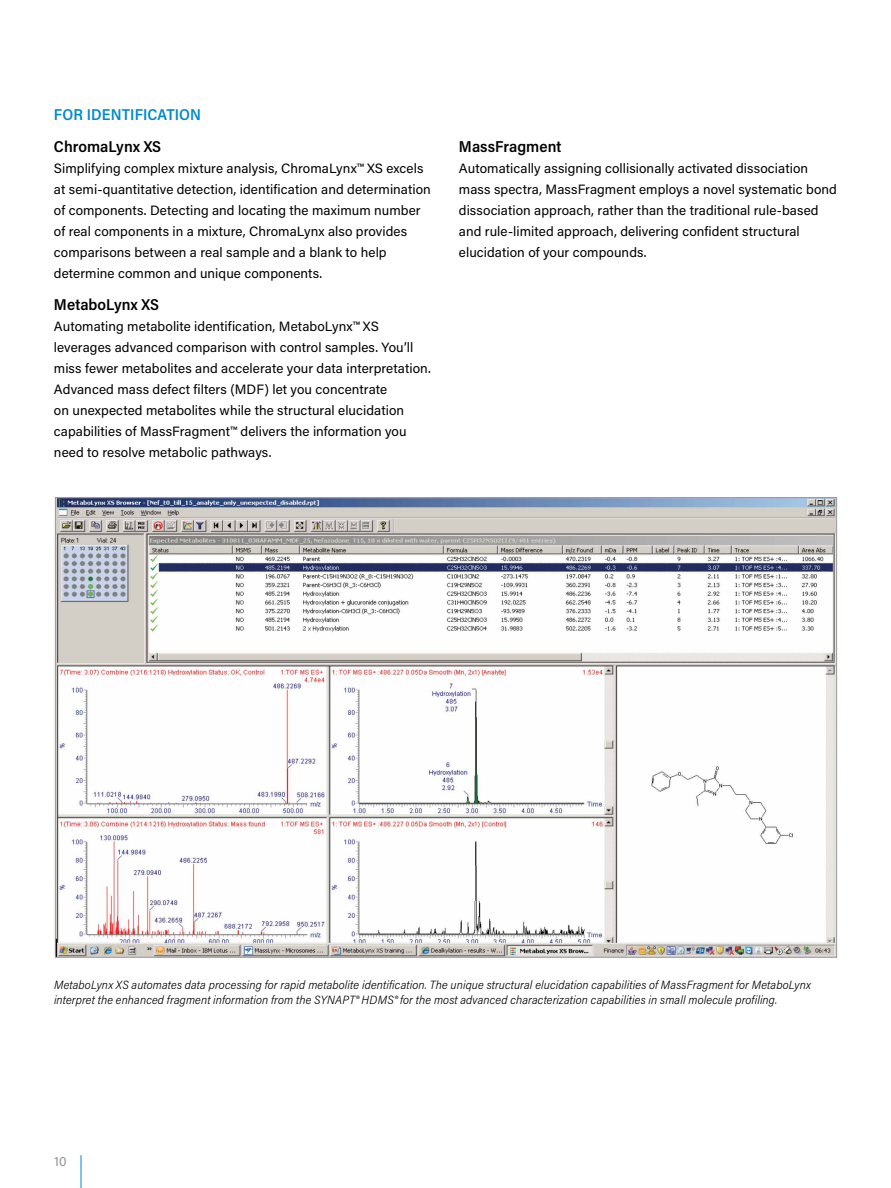
<style>
.page{position:relative;width:891px;height:1188px;background:#fff}
.page>*{position:absolute;margin:0;border:0;box-sizing:border-box;transform-origin:0 0}
.t1{font:600 15.75px "Acumin Pro Semi Cond";color:#000}
.t2{font:600 15.75px "Acumin Pro Semi Cond";letter-spacing:.005em;color:#008ace}
.t3{font:13.5px/21px "Acumin Pro";letter-spacing:.005em;color:#000}
.t4{font:13.5px "Acumin Pro";color:#939598}
.t5{font:italic 300 12px/15px "Acumin Pro Semi Cond";letter-spacing:.01em;color:#000}
</style>
<div class="page">
<hr style="left:81px;top:1155px;width:1px;height:33px;background:#008ace">
<img style="left:57px;top:499px;width:778px;height:457px">
<p class="t2" style="left:54px;top:103px;width:149px">FOR IDENTIFICATION</p>
<p class="t1" style="left:54px;top:135px;width:109px">ChromaLynx XS</p>
<p class="t3" style="left:54px;top:157px;width:378px">Simplifying complex mixture analysis, ChromaLynx™ XS excels at semi-quantitative detection, identification and determination of components. Detecting and locating the maximum number of real components in a mixture, ChromaLynx also provides comparisons between a real sample and a blank to help determine common and unique components.</p>
<p class="t1" style="left:54px;top:294px;width:107px">MetaboLynx XS</p>
<p class="t3" style="left:54px;top:315px;width:378px">Automating metabolite identification, MetaboLynx™ XS leverages advanced comparison with control samples. You’ll miss fewer metabolites and accelerate your data interpretation.<br>Advanced mass defect filters (MDF) let you concentrate<br>on unexpected metabolites while the structural elucidation capabilities of MassFragment™ delivers the information you need to resolve metabolic pathways.</p>
<p class="t1" style="left:459px;top:135px;width:104px">MassFragment</p>
<p class="t3" style="left:459px;top:157px;width:380px">Automatically assigning collisionally activated dissociation mass spectra, MassFragment employs a novel systematic bond dissociation approach, rather than the traditional rule-based and rule-limited approach, delivering confident structural elucidation of your compounds.</p>
<p class="t5" style="left:54px;top:977px;width:758px">MetaboLynx XS automates data processing for rapid metabolite identification. The unique structural elucidation capabilities of MassFragment for MetaboLynx interpret the enhanced fragment information from the SYNAPT® HDMS® for the most advanced characterization capabilities in small molecule profiling.</p>
<p class="t4" style="left:54px;top:1151px;width:14px">10</p>
</div>
